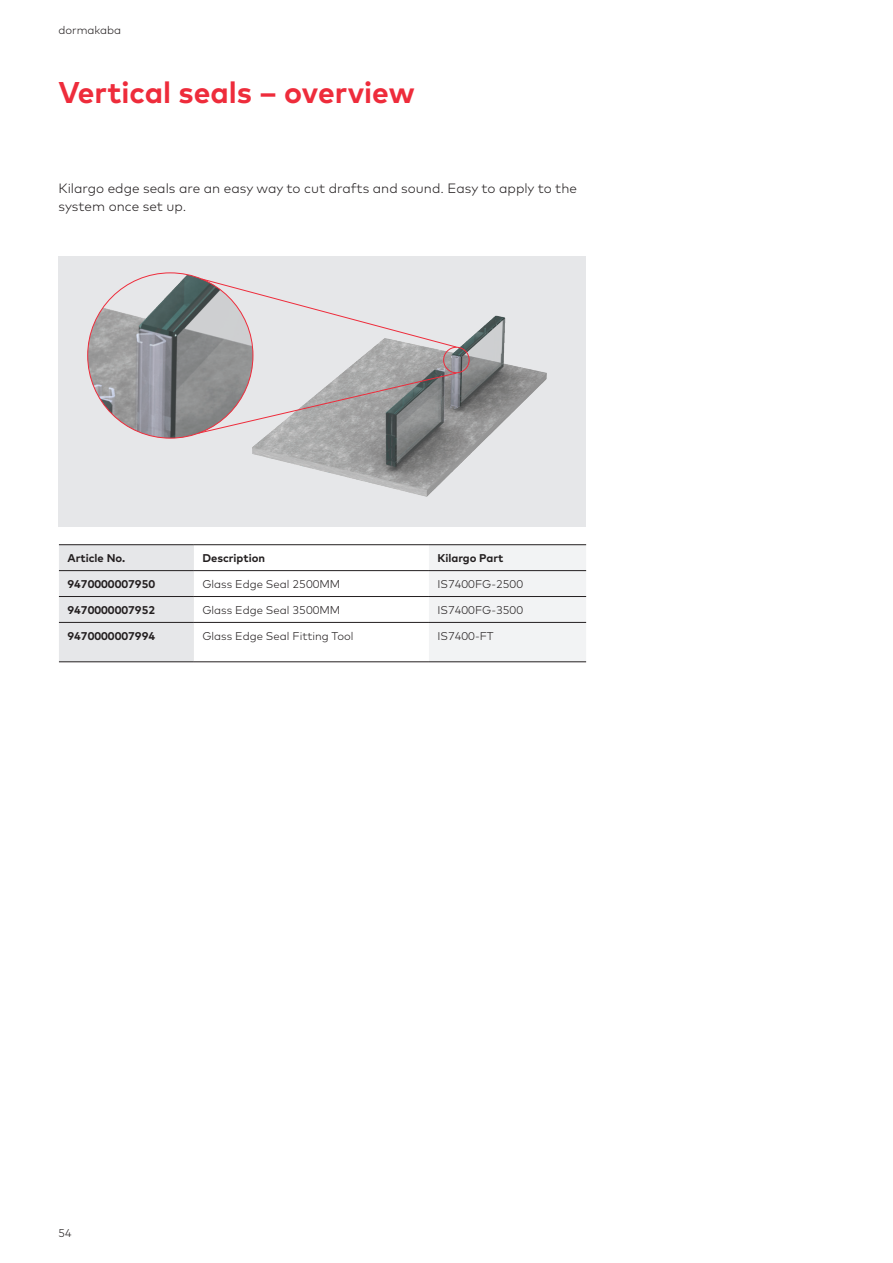
<style>
.page{position:relative;width:893px;height:1263px;background:#fff}
.page>*{position:absolute;margin:0;border:0;box-sizing:border-box;transform-origin:0 0}
.Title_20pt_24pt{font:700 30px "Mark Pro";color:#ee2c3b}
.Body_Text_9pt_12pt{font:300 13.5px/18px "Mark Pro";color:#231f20}
.Body_Text_6_5pt_8pt{font:300 11.25px "Mark Pro";color:#231f20}
.Paragraph_Title_6_5p{font:700 11.25px "Mark Pro";color:#231f20}
</style>
<div class="page">
<div style="left:58px;top:256px;width:528px;height:270px;background:#e6e7e9"></div>
<img style="left:251px;top:315px;width:296px;height:182px">
<div style="left:59px;top:545px;width:135px;height:116px;background:#e6e7e9"></div>
<div style="left:429px;top:545px;width:157px;height:116px;background:#f2f3f4"></div>
<hr style="left:59px;top:544px;width:135px;height:1px;background:#231f20">
<hr style="left:194px;top:544px;width:235px;height:1px;background:#231f20">
<hr style="left:429px;top:544px;width:157px;height:1px;background:#231f20">
<hr style="left:59px;top:570px;width:135px;height:1px;background:#231f20">
<hr style="left:194px;top:570px;width:235px;height:1px;background:#231f20">
<hr style="left:429px;top:570px;width:157px;height:1px;background:#231f20">
<hr style="left:59px;top:596px;width:135px;height:1px;background:#231f20">
<hr style="left:194px;top:596px;width:235px;height:1px;background:#231f20">
<hr style="left:429px;top:596px;width:157px;height:1px;background:#231f20">
<hr style="left:59px;top:622px;width:135px;height:1px;background:#231f20">
<hr style="left:194px;top:622px;width:235px;height:1px;background:#231f20">
<hr style="left:429px;top:622px;width:157px;height:1px;background:#231f20">
<hr style="left:59px;top:661px;width:135px;height:1px;background:#231f20">
<hr style="left:194px;top:661px;width:235px;height:1px;background:#231f20">
<hr style="left:429px;top:661px;width:157px;height:1px;background:#231f20">
<img style="left:88px;top:273px;width:165px;height:165px;border-radius:83px">
<div style="left:443px;top:347px;width:26px;height:26px;border:1px solid #ee2c3b;border-radius:50%"></div>
<svg style="left:201px;top:278px;width:256px;height:69px"></svg>
<svg style="left:198px;top:373px;width:259px;height:61px"></svg>
<p class="Body_Text_6_5pt_8pt" style="left:58px;top:21px;width:64px">dormakaba</p>
<p class="Title_20pt_24pt" style="left:58px;top:70px;width:358px">Vertical seals – overview</p>
<p class="Body_Text_9pt_12pt" style="left:58px;top:179px;width:520px">Kilargo edge seals are an easy way to cut drafts and sound. Easy to apply to the system once set up.</p>
<p class="Paragraph_Title_6_5p" style="left:67px;top:550px;width:59px">Article No.</p>
<p class="Paragraph_Title_6_5p" style="left:202px;top:550px;width:64px">Description</p>
<p class="Paragraph_Title_6_5p" style="left:437px;top:550px;width:68px">Kilargo Part</p>
<p class="Paragraph_Title_6_5p" style="left:67px;top:575px;width:89px">9470000007950</p>
<p class="Body_Text_6_5pt_8pt" style="left:202px;top:576px;width:140px">Glass Edge Seal 2500MM</p>
<p class="Body_Text_6_5pt_8pt" style="left:437px;top:576px;width:87px">IS7400FG-2500</p>
<p class="Paragraph_Title_6_5p" style="left:67px;top:601px;width:89px">9470000007952</p>
<p class="Body_Text_6_5pt_8pt" style="left:202px;top:601px;width:140px">Glass Edge Seal 3500MM</p>
<p class="Body_Text_6_5pt_8pt" style="left:437px;top:601px;width:87px">IS7400FG-3500</p>
<p class="Paragraph_Title_6_5p" style="left:67px;top:627px;width:89px">9470000007994</p>
<p class="Body_Text_6_5pt_8pt" style="left:202px;top:627px;width:153px">Glass Edge Seal Fitting Tool</p>
<p class="Body_Text_6_5pt_8pt" style="left:437px;top:627px;width:58px">IS7400-FT</p>
<p class="Body_Text_6_5pt_8pt" style="left:58px;top:1224px;width:15px">54</p>
</div>
